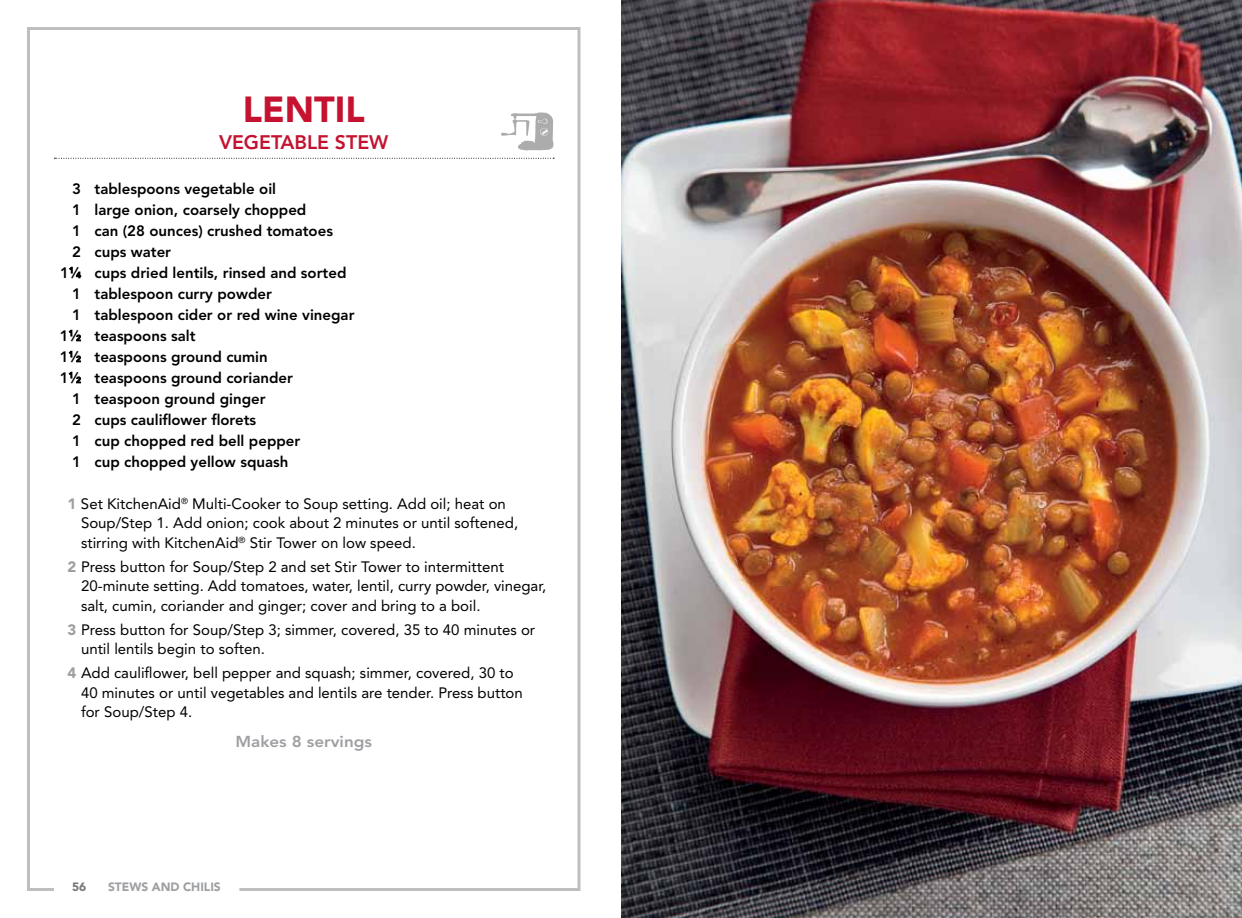
<style>
.page{position:relative;width:1242px;height:918px;background:#fff}
.page>*{position:absolute;margin:0;border:0;box-sizing:border-box;transform-origin:0 0}
.t1{font:900 36px "Avenir";color:#c41230}
.t2{font:800 19.5px "Avenir";color:#c41230}
.t3{font:800 15.75px "Avenir";color:#9d9fa2;scale:1.08 1}
.t4{font:15px/19.5px "Avenir";color:#000}
.t5{font:800 15px "Avenir";color:#000}
.t6{font:900 12px "Avenir";color:#9d9fa2}
.t7{font:900 12px "Avenir";color:#77787b}
.s1{font-size:8.25px}
.s2{font-weight:900;color:#9d9fa2}
</style>
<div class="page">
<svg style="left:27px;top:27px;width:554px;height:864px"></svg>
<img style="left:621px;top:0;width:621px;height:918px">
<svg style="left:54px;top:158px;width:500px;height:1px"></svg>
<svg style="left:69px;top:267px;width:12px;height:11px"></svg>
<svg style="left:69px;top:330px;width:12px;height:11px"></svg>
<svg style="left:69px;top:351px;width:12px;height:11px"></svg>
<svg style="left:69px;top:372px;width:12px;height:11px"></svg>
<svg style="left:501px;top:112px;width:53px;height:39px"></svg>
<h1 class="t1" style="left:243px;top:88px;width:124px">LENTIL</h1>
<h2 class="t2" style="left:219px;top:131px;width:171px">Vegetable Stew</h2>
<p class="t5" style="left:72px;top:180px;width:206px">3 tablespoons vegetable oil</p>
<p class="t5" style="left:72px;top:201px;width:236px">1 large onion, coarsely chopped</p>
<p class="t5" style="left:72px;top:222px;width:262px">1 can (28 ounces) crushed tomatoes</p>
<p class="t5" style="left:72px;top:243px;width:101px">2 cups water</p>
<p class="t5" style="left:60px;top:264px;width:288px">1<sup>1</sup>⁄<span class="s1">4</span> cups dried lentils, rinsed and sorted</p>
<p class="t5" style="left:72px;top:285px;width:201px">1 tablespoon curry powder</p>
<p class="t5" style="left:72px;top:306px;width:284px">1 tablespoon cider or red wine vinegar</p>
<p class="t5" style="left:60px;top:327px;width:137px">1<sup>1</sup>⁄<span class="s1">2</span> teaspoons salt</p>
<p class="t5" style="left:60px;top:348px;width:209px">1<sup>1</sup>⁄<span class="s1">2</span> teaspoons ground cumin</p>
<p class="t5" style="left:60px;top:369px;width:235px">1<sup>1</sup>⁄<span class="s1">2</span> teaspoons ground coriander</p>
<p class="t5" style="left:72px;top:390px;width:195px">1 teaspoon ground ginger</p>
<p class="t5" style="left:72px;top:411px;width:186px">2 cups cauliflower florets</p>
<p class="t5" style="left:72px;top:432px;width:230px">1 cup chopped red bell pepper</p>
<p class="t5" style="left:72px;top:453px;width:218px">1 cup chopped yellow squash</p>
<p class="t4" style="left:81px;top:494px;width:439px;text-indent:-13px"><span class="s2">1</span> Set KitchenAid<sup>®</sup> Multi-Cooker to Soup setting. Add oil; heat on<br>Soup/Step 1. Add onion; cook about 2 minutes or until softened, stirring with KitchenAid<sup>®</sup> Stir Tower on low speed.</p>
<p class="t4" style="left:81px;top:557px;width:467px;text-indent:-13px"><span class="s2">2</span> Press button for Soup/Step 2 and set Stir Tower to intermittent<br>20-minute setting. Add tomatoes, water, lentil, curry powder, vinegar, salt, cumin, coriander and ginger; cover and bring to a boil.</p>
<p class="t4" style="left:81px;top:620px;width:456px;text-indent:-13px"><span class="s2">3</span> Press button for Soup/Step 3; simmer, covered, 35 to 40 minutes or until lentils begin to soften.</p>
<p class="t4" style="left:81px;top:663px;width:443px;text-indent:-13px"><span class="s2">4</span> Add cauliflower, bell pepper and squash; simmer, covered, 30 to<br>40 minutes or until vegetables and lentils are tender. Press button for Soup/Step 4.</p>
<p class="t3" style="left:235px;top:733px;width:128px">Makes 8 servings</p>
<p class="t7" style="left:72px;top:880px;width:16px">56</p>
<p class="t6" style="left:108px;top:880px;width:114px">STEWS AND CHILIS</p>
</div>
